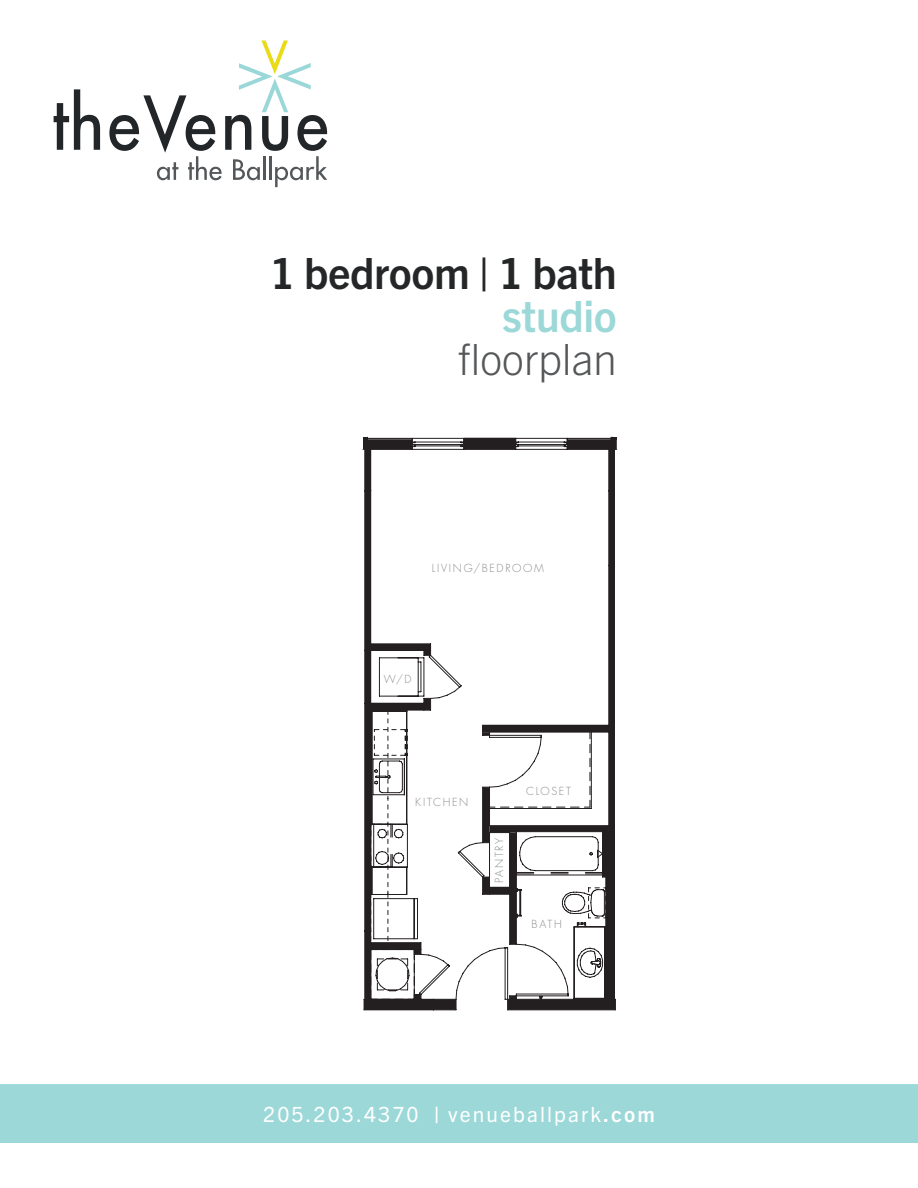
<style>
.page{position:relative;width:918px;height:1188px;background:#fff}
.page>*{position:absolute;margin:0;border:0;box-sizing:border-box;transform-origin:0 0}
.t1{font:700 43.2px "Trade Gothic Next LT Pro";letter-spacing:-.01em;color:#242627}
.t2{font:300 43.2px "Trade Gothic Next LT Pro";letter-spacing:-.01em;color:#555759}
.t3{font:700 43.2px "Trade Gothic Next LT Pro";letter-spacing:-.01em;color:#9cd8d8}
.t4{font:21px "Trade Gothic Next LT Pro";letter-spacing:.1em;color:#fff}
.t5{font:300 10.8px "Futura Std";letter-spacing:.155em;color:#8b8c8e}
.s1{font-weight:800}
.s2{font-weight:700}
</style>
<div class="page">
<svg style="left:54px;top:89px;width:46px;height:61px"></svg>
<svg style="left:109px;top:40px;width:218px;height:147px"></svg>
<div style="left:0;top:1084px;width:918px;height:59px;background:#9cd8d8"></div>
<svg style="left:364px;top:450px;width:250px;height:560px"></svg>
<svg style="left:369px;top:565px;width:246px;height:410px"></svg>
<svg style="left:370px;top:732px;width:63px;height:268px"></svg>
<hr style="left:609px;top:491px;width:1px;height:74px;background:#231f20">
<hr style="left:614px;top:491px;width:1px;height:74px;background:#231f20">
<hr style="left:609px;top:448px;width:1px;height:43px;background:#231f20">
<hr style="left:614px;top:448px;width:1px;height:43px;background:#231f20">
<hr style="left:365px;top:448px;width:1px;height:43px;background:#231f20">
<svg style="left:363px;top:437px;width:254px;height:13px;background:#605d5e"></svg>
<hr style="left:370px;top:448px;width:1px;height:43px;background:#231f20">
<hr style="left:370px;top:704px;width:1px;height:227px;background:#231f20">
<hr style="left:365px;top:704px;width:1px;height:227px;background:#231f20">
<svg style="left:433px;top:732px;width:183px;height:279px"></svg>
<svg style="left:366px;top:931px;width:5px;height:19px"></svg>
<hr style="left:370px;top:950px;width:1px;height:49px;background:#231f20">
<hr style="left:365px;top:931px;width:1px;height:68px;background:#231f20">
<svg style="left:388px;top:712px;width:1px;height:43px"></svg>
<hr style="left:365px;top:491px;width:1px;height:159px;background:#231f20">
<hr style="left:370px;top:491px;width:1px;height:159px;background:#231f20">
<hr style="left:370px;top:650px;width:1px;height:53px;background:#231f20">
<hr style="left:365px;top:650px;width:1px;height:54px;background:#231f20">
<h1 class="t1" style="left:270px;top:243px;width:348px">1 bedroom | 1 bath</h1>
<h1 class="t3" style="left:502px;top:286px;width:116px">studio</h1>
<h1 class="t2" style="left:458px;top:329px;width:161px">floorplan</h1>
<p class="t5" style="left:432px;top:562px;width:114px">LIVING/BEDROOM</p>
<p class="t5" style="left:384px;top:672px;width:29px">W/D</p>
<p class="t5" style="left:526px;top:784px;width:46px">CLOSET</p>
<p class="t5" style="left:415px;top:795px;width:55px">KITCHEN</p>
<p class="t5" style="left:493px;top:883px;width:47px;rotate:-90deg">PANTRY</p>
<p class="t5" style="left:532px;top:917px;width:32px">BATH</p>
<h2 class="t4" style="left:263px;top:1099px;width:393px">205.203.4370 <span class="s1">|</span> venueballpark<span class="s2">.com</span></h2>
</div>
